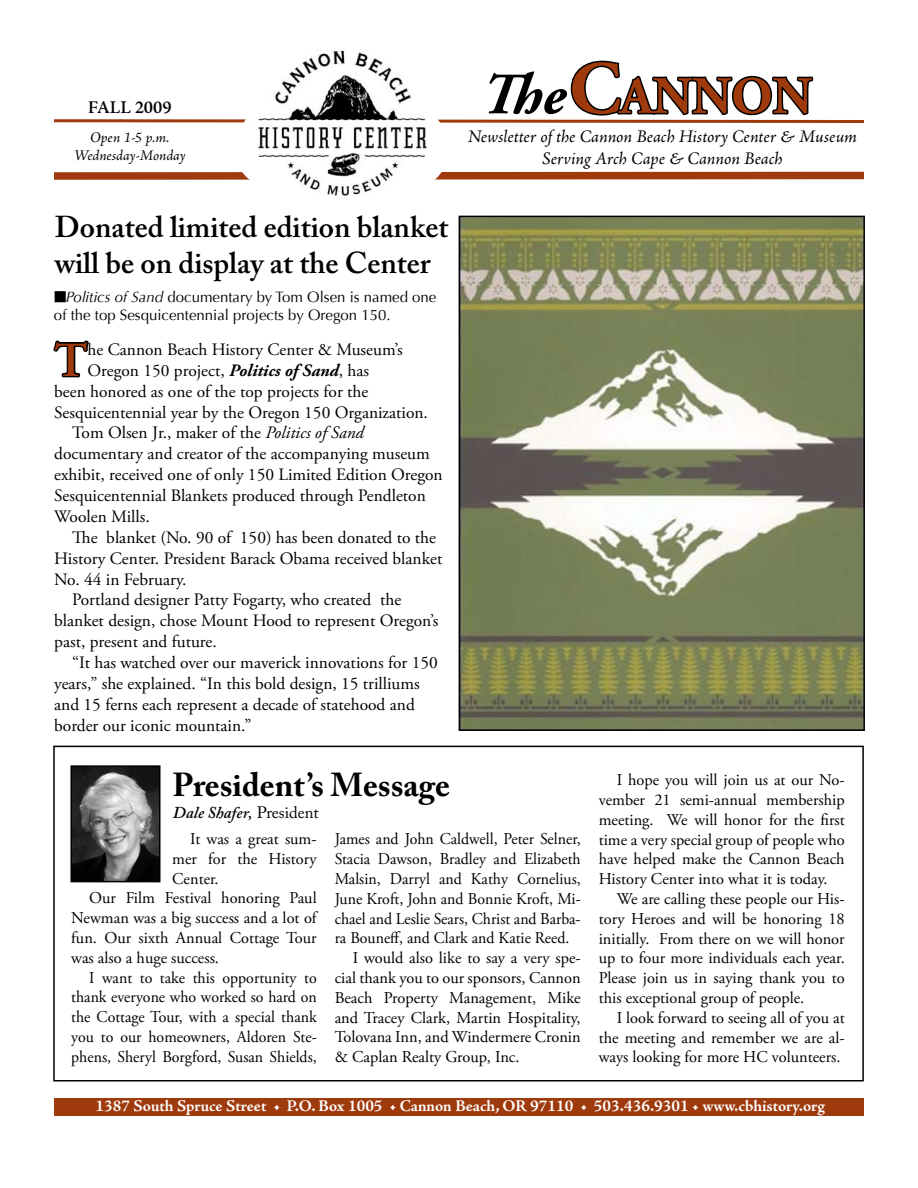
<style>
.page{position:relative;width:918px;height:1188px;background:#fff}
.page>*{position:absolute;margin:0;border:0;box-sizing:border-box;transform-origin:0 0}
.t1{font:700 52.5px "Adobe Garamond Pro";color:#9f3a0d}
.t2{font:600 48.9px "Adobe Garamond Pro";color:#9f3a0d}
.t3{font:700 33px "Adobe Caslon Pro";color:#000}
.t4{font:600 30px/36px "Adobe Caslon Pro";color:#000}
.t5{font:italic 18px/21.6px "Adobe Jenson Pro";letter-spacing:-.005em;color:#000;text-align:center}
.t6{font:600 18px "Adobe Jenson Pro";color:#000}
.t7{font:17.4px "Adobe Garamond Pro";color:#000}
.t8{font:16.5px/19.8px "Adobe Garamond Pro";color:#000;text-align:justify}
.t9{font:16.5px "Adobe Garamond Pro";color:#000;scale:.96 1}
.t10{font:700 16.5px "Adobe Jenson Pro";color:#fff}
.t11{font:italic 600 16.5px "Adobe Caslon Pro";color:#000}
.t12{font:15px/18px "Optima";color:#000}
.t13{font:italic 15px/18px "Adobe Jenson Pro";letter-spacing:-.005em;color:#000;text-align:center}
.s1{font-style:italic}
.s2{font-weight:700;font-style:italic}
.s3{font-style:italic;font-size:58.5px;color:#000}
.s4{font-size:75px}
.s5{font-weight:400;font-style:normal}
</style>
<div class="page">
<div style="left:54px;top:1098px;width:810px;height:18px;background:#9f3a0d"></div>
<svg style="left:54px;top:60px;width:810px;height:120px"></svg>
<img style="left:255px;top:50px;width:175px;height:146px">
<div style="left:53px;top:746px;width:811px;height:336px;border:2px solid #000"></div>
<img style="left:73px;top:768px;width:84px;height:111px">
<div style="left:70px;top:765px;width:90px;height:117px;border:2px solid #000"></div>
<svg style="left:53px;top:340px;width:36px;height:38px"></svg>
<img style="left:462px;top:219px;width:400px;height:509px">
<div style="left:459px;top:216px;width:406px;height:515px;border:2px solid #000"></div>
<div style="left:55px;top:291px;width:11px;height:11px;border:6px solid #000"></div>
<p class="t6" style="left:88px;top:98px;width:85px">FALL 2009</p>
<p class="t13" style="left:74px;top:129px;width:113px">Open 1-5 p.m.<br>Wednesday-Monday</p>
<h3 class="t4" style="left:55px;top:209px;width:395px">Donated limited edition blanket will be on display at the Center</h3>
<p class="t12" style="left:54px;top:288px;width:384px;text-indent:12px"><span class="s1">Politics of Sand</span> documentary by Tom Olsen is named one of the top Sesquicentennial projects by Oregon 150.</p>
<h2 class="t2" style="left:54px;top:332px;width:35px">T</h2>
<p class="t7" style="left:88px;top:339px;width:317px">he Cannon Beach History Center &amp; Museum’s</p>
<p class="t7" style="left:88px;top:360px;width:283px">Oregon 150 project, <span class="s2">Politics of Sand</span>, has</p>
<p class="t7" style="left:54px;top:381px;width:316px">been honored as one of the top projects for the</p>
<p class="t7" style="left:54px;top:402px;width:375px">Sesquicentennial year by the Oregon 150 Organization.</p>
<p class="t7" style="left:72px;top:422px;width:293px">Tom Olsen Jr., maker of the <span class="s1">Politics of Sand</span></p>
<p class="t7" style="left:54px;top:443px;width:377px">documentary and creator of the accompanying museum</p>
<p class="t7" style="left:54px;top:464px;width:390px">exhibit, received one of only 150 Limited Edition Oregon</p>
<p class="t7" style="left:54px;top:485px;width:373px">Sesquicentennial Blankets produced through Pendleton</p>
<p class="t7" style="left:54px;top:506px;width:97px">Woolen Mills.</p>
<p class="t7" style="left:72px;top:527px;width:365px">The blanket (No. 90 of 150) has been donated to the</p>
<p class="t7" style="left:54px;top:548px;width:390px">History Center. President Barack Obama received blanket</p>
<p class="t7" style="left:54px;top:569px;width:134px">No. 44 in February.</p>
<p class="t7" style="left:72px;top:590px;width:331px">Portland designer Patty Fogarty, who created the</p>
<p class="t7" style="left:54px;top:610px;width:386px">blanket design, chose Mount Hood to represent Oregon’s</p>
<p class="t7" style="left:54px;top:631px;width:164px">past, present and future.</p>
<p class="t7" style="left:72px;top:652px;width:367px">“It has watched over our maverick innovations for 150</p>
<p class="t7" style="left:54px;top:673px;width:367px">years,” she explained. “In this bold design, 15 trilliums</p>
<p class="t7" style="left:54px;top:694px;width:362px">and 15 ferns each represent a decade of statehood and</p>
<p class="t7" style="left:54px;top:715px;width:199px">border our iconic mountain.”</p>
<h1 class="t1" style="left:481px;top:66px;width:332px"><span class="s3">The</span><span class="s4">C</span>ANNON</h1>
<p class="t5" style="left:468px;top:127px;width:391px">Newsletter of the Cannon Beach History Center &amp; Museum<br>Serving Arch Cape &amp; Cannon Beach</p>
<h3 class="t3" style="left:173px;top:765px;width:279px">President’s Message</h3>
<p class="t8" style="left:190px;top:829px;width:128px">It was a great sum-</p>
<p class="t8" style="left:172px;top:849px;width:146px">mer for the History</p>
<p class="t8" style="left:172px;top:869px;width:48px">Center.</p>
<p class="t8" style="left:89px;top:889px;width:229px">Our Film Festival honoring Paul</p>
<p class="t8" style="left:71px;top:909px;width:247px">Newman was a big success and a lot of</p>
<p class="t8" style="left:71px;top:928px;width:247px">fun. Our sixth Annual Cottage Tour</p>
<p class="t8" style="left:71px;top:948px;width:149px">was also a huge success.</p>
<p class="t9" style="left:89px;top:968px;width:238px">I want to take this opportunity to</p>
<p class="t9" style="left:71px;top:987px;width:257px">thank everyone who worked so hard on</p>
<p class="t9" style="left:71px;top:1007px;width:257px">the Cottage Tour, with a special thank</p>
<p class="t9" style="left:71px;top:1027px;width:257px">you to our homeowners, Aldoren Ste-</p>
<p class="t9" style="left:71px;top:1047px;width:257px">phens, Sheryl Borgford, Susan Shields,</p>
<p class="t11" style="left:173px;top:803px;width:147px">Dale Shafer, <span class="s5">President</span></p>
<p class="t9" style="left:335px;top:829px;width:258px">James and John Caldwell, Peter Selner,</p>
<p class="t9" style="left:335px;top:849px;width:258px">Stacia Dawson, Bradley and Elizabeth</p>
<p class="t9" style="left:335px;top:869px;width:258px">Malsin, Darryl and Kathy Cornelius,</p>
<p class="t9" style="left:335px;top:889px;width:258px">June Kroft, John and Bonnie Kroft, Mi-</p>
<p class="t9" style="left:335px;top:908px;width:258px">chael and Leslie Sears, Christ and Barba-</p>
<p class="t9" style="left:335px;top:928px;width:246px">ra Bouneff, and Clark and Katie Reed.</p>
<p class="t8" style="left:353px;top:949px;width:230px">I would also like to say a very spe-</p>
<p class="t8" style="left:335px;top:968px;width:247px">cial thank you to our sponsors, Cannon</p>
<p class="t8" style="left:335px;top:988px;width:248px">Beach Property Management, Mike</p>
<p class="t8" style="left:335px;top:1008px;width:248px">and Tracey Clark, Martin Hospitality,</p>
<p class="t8" style="left:335px;top:1028px;width:247px">Tolovana Inn, and Windermere Cronin</p>
<p class="t8" style="left:335px;top:1048px;width:186px">&amp; Caplan Realty Group, Inc.</p>
<p class="t8" style="left:599px;top:771px;width:248px;text-indent:18px">I hope you will join us at our No&shy;vember 21 semi-annual membership meeting. We will honor for the first time a very special group of people who have helped make the Cannon Beach History Center into what it is today.</p>
<p class="t8" style="left:599px;top:890px;width:248px;text-indent:18px">We are calling these people our His&shy;tory Heroes and will be honoring 18 initially. From there on we will honor up to four more individuals each year.<br>Please join us in saying thank you to this exceptional group of people.</p>
<p class="t8" style="left:599px;top:1008px;width:248px;text-indent:18px">I look forward to seeing all of you at the meeting and remember we are al&shy;ways looking for more HC volunteers.</p>
<p class="t10" style="left:95px;top:1097px;width:731px">1387 South Spruce Street • P.O. Box 1005 • Cannon Beach, OR 97110 • 503.436.9301 • www.cbhistory.org</p>
</div>
